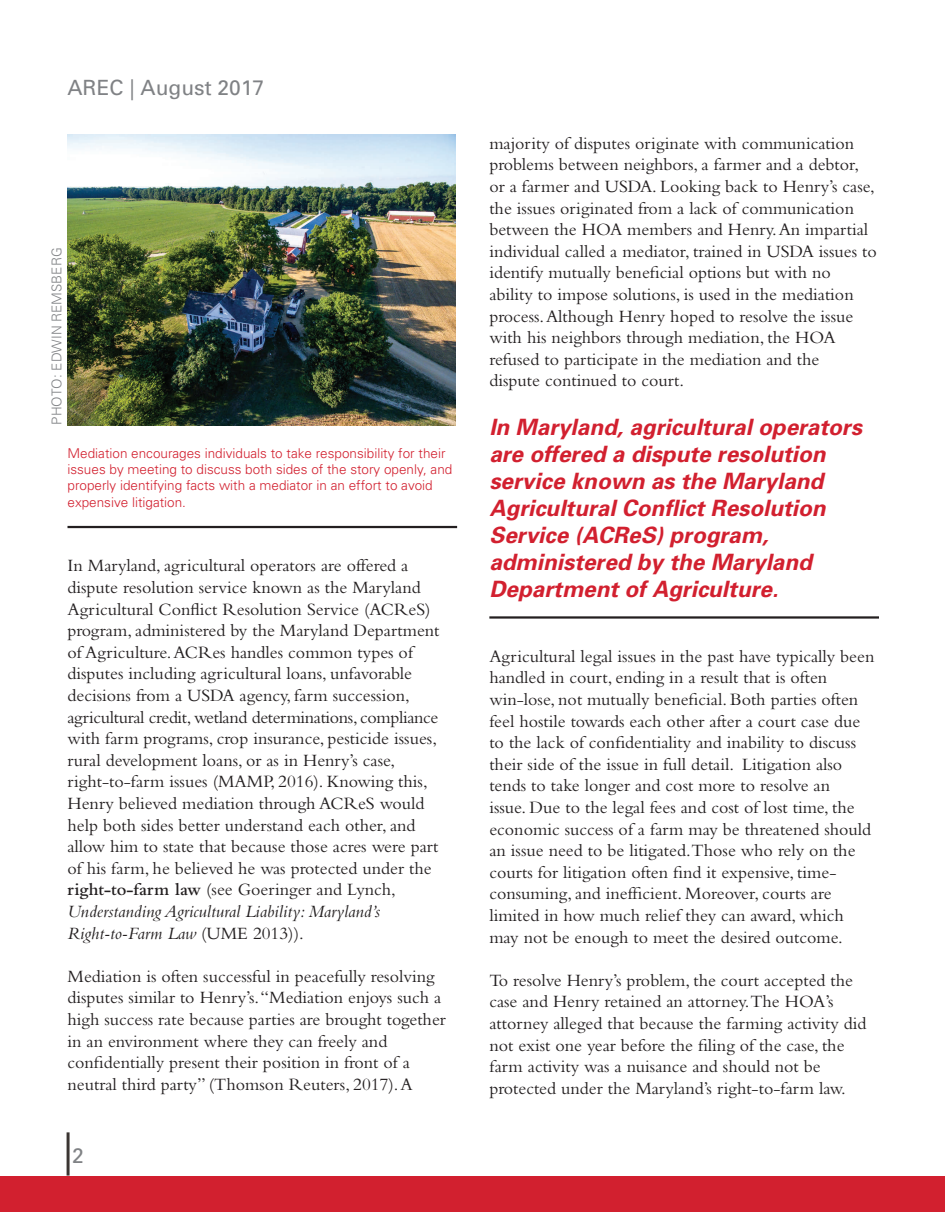
<style>
.page{position:relative;width:945px;height:1215px;background:#fff}
.page>*{position:absolute;margin:0;border:0;box-sizing:border-box;transform-origin:0 0}
.t1{font:italic 700 22.5px/27px "Univers";color:#d2202f}
.t2{font:21px "Univers";color:#808285}
.t3{font:18px/21.6px "Bembo";color:#231f20}
.t4{font:300 13.5px/16.2px "Univers";color:#d2202f}
.t5{font:300 13.5px "Univers";color:#808285}
.s1{font-weight:600}
.s2{font-style:italic}
</style>
<div class="page">
<div style="left:0;top:1176px;width:945px;height:36px;background:#d2202f"></div>
<hr style="left:67px;top:1132px;width:3px;height:44px;background:#3b3532">
<img style="left:68px;top:135px;width:387px;height:291px">
<hr style="left:68px;top:526px;width:389px;height:2px;background:#231f20">
<hr style="left:489px;top:616px;width:390px;height:3px;background:#231f20">
<p class="t2" style="left:68px;top:75px;width:198px">AREC | August 2017</p>
<p class="t5" style="left:49px;top:425px;width:179px;rotate:-90deg">PHOTO: EDWIN REMSBERG</p>
<p class="t4" style="left:68px;top:445px;width:386px">Mediation encourages individuals to take responsibility for their issues by meeting to discuss both sides of the story openly, and properly identifying facts with a mediator in an effort to avoid expensive litigation.</p>
<p class="t3" style="left:68px;top:555px;width:374px">In Maryland, agricultural operators are offered a dispute resolution service known as the Maryland Agricultural Conflict Resolution Service (ACReS) program, administered by the Maryland Department of Agriculture. ACRes handles common types of disputes including agricultural loans, unfavorable decisions from a USDA agency, farm succession, agricultural credit, wetland determinations, compliance with farm programs, crop insurance, pesticide issues, rural development loans, or as in Henry’s case, right-to-farm issues (MAMP, 2016). Knowing this, Henry believed mediation through ACReS would help both sides better understand each other, and allow him to state that because those acres were part of his farm, he believed he was protected under the <span class="s1">right-to-farm law</span> (see Goeringer and Lynch, <span class="s2">Understanding Agricultural Liability: Maryland’s Right-to-Farm Law</span> (UME 2013)).</p>
<p class="t3" style="left:68px;top:965px;width:380px">Mediation is often successful in peacefully resolving disputes similar to Henry’s. “Mediation enjoys such a high success rate because parties are brought together in an environment where they can freely and confidentially present their position in front of a neutral third party” (Thomson Reuters, 2017). A</p>
<p class="t2" style="left:72px;top:1144px;width:13px">2</p>
<p class="t3" style="left:489px;top:132px;width:389px">majority of disputes originate with communication problems between neighbors, a farmer and a debtor, or a farmer and USDA. Looking back to Henry’s case, the issues originated from a lack of communication between the HOA members and Henry. An impartial individual called a mediator, trained in USDA issues to identify mutually beneficial options but with no ability to impose solutions, is used in the mediation process. Although Henry hoped to resolve the issue with his neighbors through mediation, the HOA refused to participate in the mediation and the<br>dispute continued to court.</p>
<p class="t1" style="left:489px;top:414px;width:374px">In Maryland, agricultural operators are offered a dispute resolution service known as the Maryland<br>Agricultural Conflict Resolution<br>Service (ACReS) program, administered by the Maryland<br>Department of Agriculture.</p>
<p class="t3" style="left:489px;top:645px;width:387px">Agricultural legal issues in the past have typically been handled in court, ending in a result that is often win-lose, not mutually beneficial. Both parties often feel hostile towards each other after a court case due to the lack of confidentiality and inability to discuss their side of the issue in full detail. Litigation also tends to take longer and cost more to resolve an<br>issue. Due to the legal fees and cost of lost time, the economic success of a farm may be threatened should an issue need to be litigated.Those who rely on the courts for litigation often find it expensive, time&shy;consuming, and inefficient. Moreover, courts are limited in how much relief they can award, which may not be enough to meet the desired outcome.</p>
<p class="t3" style="left:489px;top:969px;width:379px">To resolve Henry’s problem, the court accepted the case and Henry retained an attorney.The HOA’s attorney alleged that because the farming activity did not exist one year before the filing of the case, the farm activity was a nuisance and should not be protected under the Maryland’s right-to-farm law.</p>
</div>
